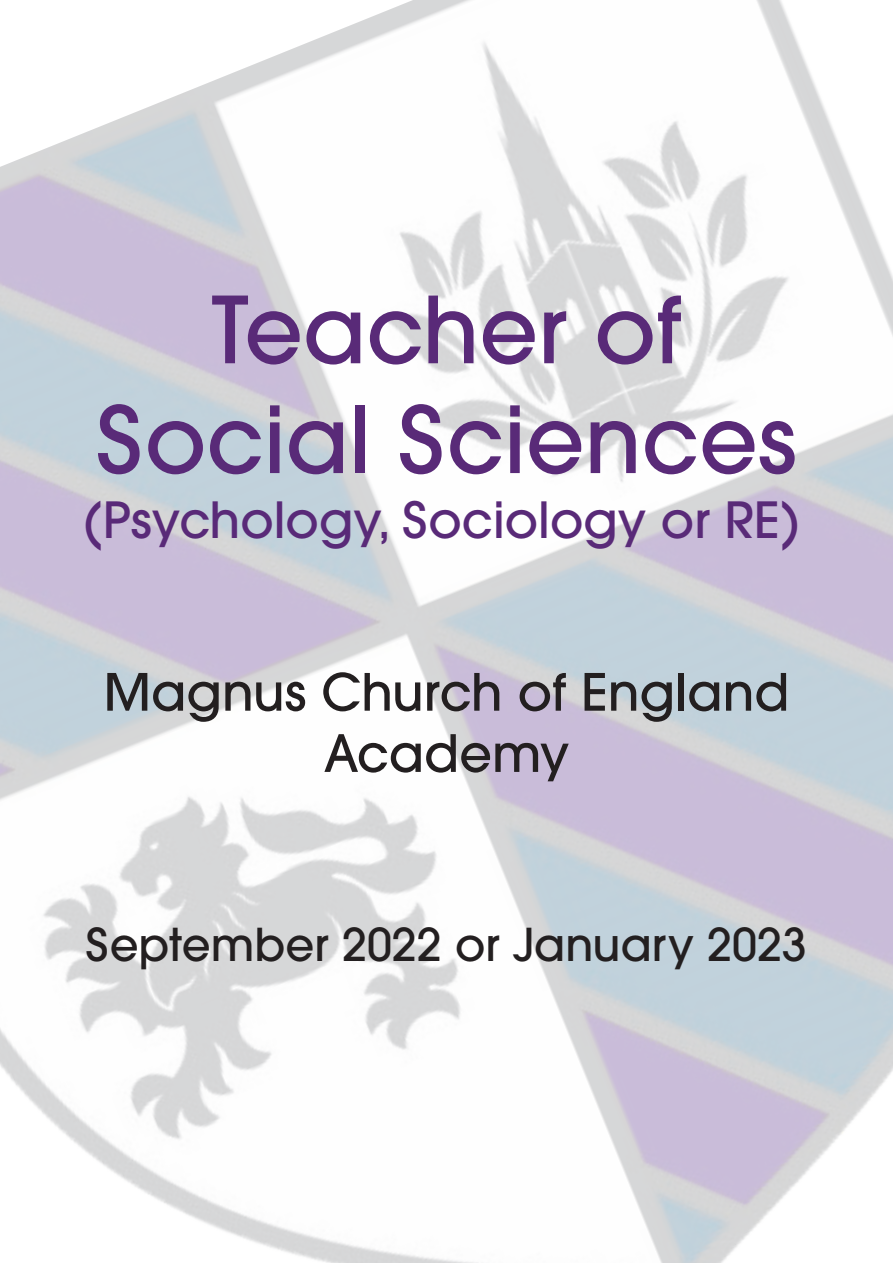
<style>
.page{position:relative;width:893px;height:1263px;background:#fff}
.page>*{position:absolute;margin:0;border:0;box-sizing:border-box;transform-origin:0 0}
.t1{font:500 91.5px "ITC Avant Garde Pro";color:#592a78}
.t2{font:500 51px "ITC Avant Garde Pro";color:#231f20}
.t3{font:500 49.5px "ITC Avant Garde Pro";color:#592a78}
.t4{font:500 45px "ITC Avant Garde Pro";color:#231f20}
</style>
<div class="page">
<img style="left:0;top:0;width:893px;height:1263px">
<p class="t1" style="left:211px;top:271px;width:471px">Teacher of</p>
<p class="t1" style="left:96px;top:381px;width:702px">Social Sciences</p>
<p class="t3" style="left:83px;top:489px;width:718px">(Psychology, Sociology or RE)</p>
<p class="t2" style="left:103px;top:659px;width:687px">Magnus Church of England</p>
<p class="t2" style="left:324px;top:721px;width:247px">Academy</p>
<p class="t4" style="left:86px;top:916px;width:723px">September 2022 or January 2023</p>
</div>
